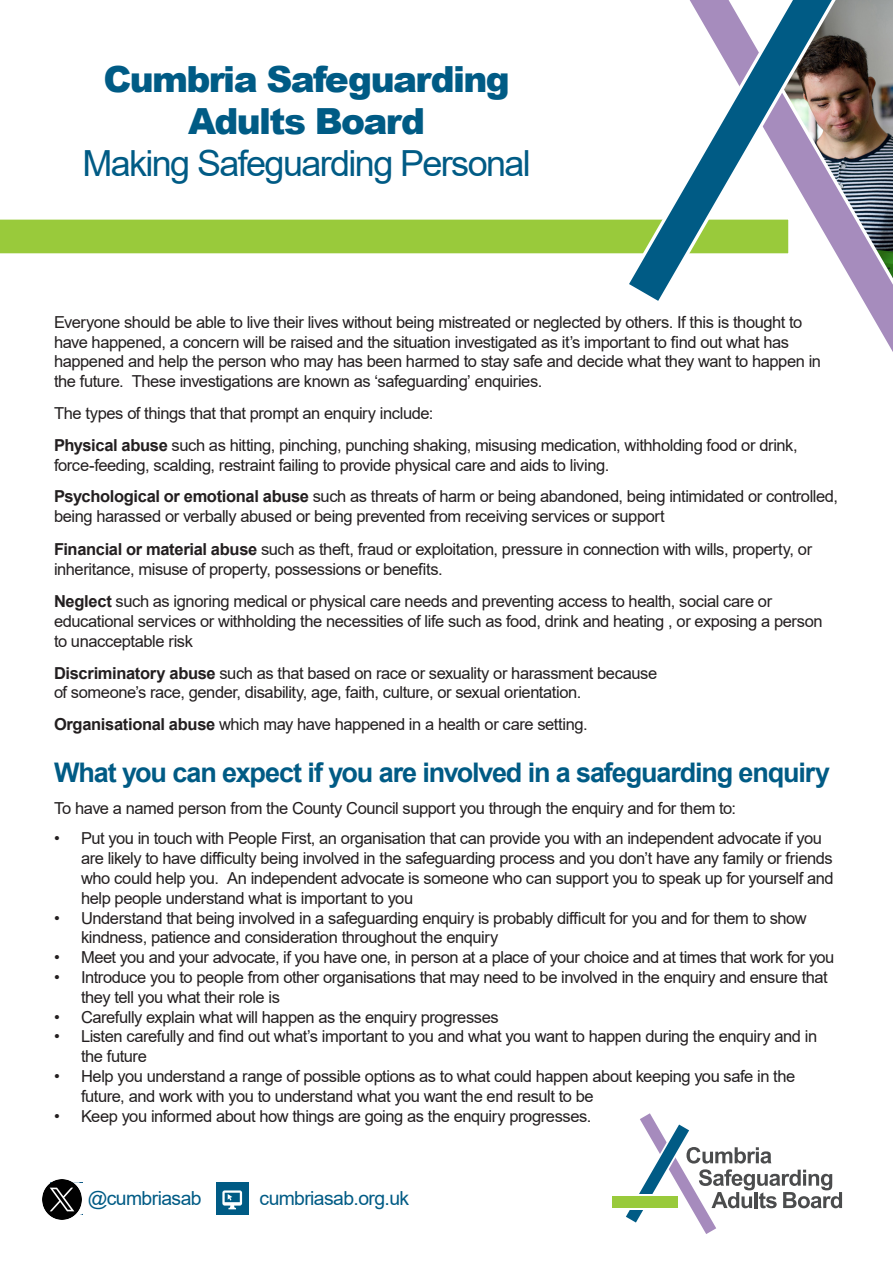
<style>
.page{position:relative;width:893px;height:1263px;background:#fff}
.page>*{position:absolute;margin:0;border:0;box-sizing:border-box;transform-origin:0 0}
.t1{font:900 36px/42px "Arial";letter-spacing:-.045em;color:#005b85;text-align:center}
.t2{font:36px "Arial";letter-spacing:-.045em;color:#005b85}
.t3{font:700 27px "Arial";letter-spacing:-.045em;color:#005b85}
.t4{font:19.35px "Arial";letter-spacing:-.03em;color:#005b85}
.t5{font:16.5px/19.8px "Arial";letter-spacing:-.025em;color:#231f20}
.s1{font-weight:700}
</style>
<div class="page">
<div style="left:216px;top:1182px;width:32px;height:32px;background:#005b85"></div>
<svg style="left:222px;top:1190px;width:20px;height:19px"></svg>
<div style="left:612px;top:1196px;width:65px;height:12px;background:#99ca3b"></div>
<svg style="left:626px;top:1113px;width:216px;height:121px"></svg>
<img style="left:853px;top:0;width:40px;height:352px">
<div style="left:0;top:219px;width:622px;height:35px;background:#99ca3b"></div>
<svg style="left:622px;top:0;width:231px;height:301px"></svg>
<img style="left:42px;top:1180px;width:39px;height:39px">
<p class="t1" style="left:103px;top:57px;width:408px">Cumbria Safeguarding<br>Adults Board</p>
<p class="t2" style="left:82px;top:138px;width:450px">Making Safeguarding Personal</p>
<p class="t5" style="left:54px;top:312px;width:769px">Everyone should be able to live their lives without being mistreated or neglected by others. If this is thought to have happened, a concern will be raised and the situation investigated as it’s important to find out what has happened and help the person who may has been harmed to stay safe and decide what they want to happen in the future. These investigations are known as ‘safeguarding’ enquiries.</p>
<p class="t5" style="left:54px;top:403px;width:381px">The types of things that that prompt an enquiry include:</p>
<p class="t5" style="left:54px;top:435px;width:745px"><span class="s1">Physical abuse</span> such as hitting, pinching, punching shaking, misusing medication, withholding food or drink, force-feeding, scalding, restraint failing to provide physical care and aids to living.</p>
<p class="t5" style="left:54px;top:487px;width:786px"><span class="s1">Psychological or emotional abuse</span> such as threats of harm or being abandoned, being intimidated or controlled, being harassed or verbally abused or being prevented from receiving services or support</p>
<p class="t5" style="left:54px;top:540px;width:760px"><span class="s1">Financial or material abuse</span> such as theft, fraud or exploitation, pressure in connection with wills, property, or inheritance, misuse of property, possessions or benefits.</p>
<p class="t5" style="left:54px;top:591px;width:770px"><span class="s1">Neglect</span> such as ignoring medical or physical care needs and preventing access to health, social care or educational services or withholding the necessities of life such as food, drink and heating , or exposing a person to unacceptable risk</p>
<p class="t5" style="left:54px;top:663px;width:605px"><span class="s1">Discriminatory abuse</span> such as that based on race or sexuality or harassment because</p>
<p class="t5" style="left:54px;top:682px;width:529px">of someone’s race, gender, disability, age, faith, culture, or sexual orientation.</p>
<p class="t5" style="left:54px;top:714px;width:535px"><span class="s1">Organisational abuse</span> which may have happened in a health or care setting.</p>
<p class="t3" style="left:54px;top:754px;width:778px">What you can expect if you are involved in a safeguarding enquiry</p>
<p class="t5" style="left:54px;top:798px;width:684px">To have a named person from the County Council support you through the enquiry and for them to:</p>
<p class="t5" style="left:81px;top:829px;width:754px;text-indent:-27px">• Put you in touch with People First, an organisation that can provide you with an independent advocate if you are likely to have difficulty being involved in the safeguarding process and you don’t have any family or friends who could help you. An independent advocate is someone who can support you to speak up for yourself and help people understand what is important to you</p>
<p class="t5" style="left:81px;top:908px;width:727px;text-indent:-27px">• Understand that being involved in a safeguarding enquiry is probably difficult for you and for them to show kindness, patience and consideration throughout the enquiry</p>
<p class="t5" style="left:54px;top:947px;width:782px">• Meet you and your advocate, if you have one, in person at a place of your choice and at times that work for you</p>
<p class="t5" style="left:81px;top:967px;width:748px;text-indent:-27px">• Introduce you to people from other organisations that may need to be involved in the enquiry and ensure that they tell you what their role is</p>
<p class="t5" style="left:54px;top:1007px;width:446px">• Carefully explain what will happen as the enquiry progresses</p>
<p class="t5" style="left:81px;top:1027px;width:738px;text-indent:-27px">• Listen carefully and find out what’s important to you and what you want to happen during the enquiry and in the future</p>
<p class="t5" style="left:81px;top:1066px;width:716px;text-indent:-27px">• Help you understand a range of possible options as to what could happen about keeping you safe in the future, and work with you to understand what you want the end result to be</p>
<p class="t5" style="left:54px;top:1106px;width:539px">• Keep you informed about how things are going as the enquiry progresses.</p>
<p class="t4" style="left:88px;top:1185px;width:115px">@cumbriasab</p>
<p class="t4" style="left:260px;top:1185px;width:151px">cumbriasab.org.uk</p>
</div>
